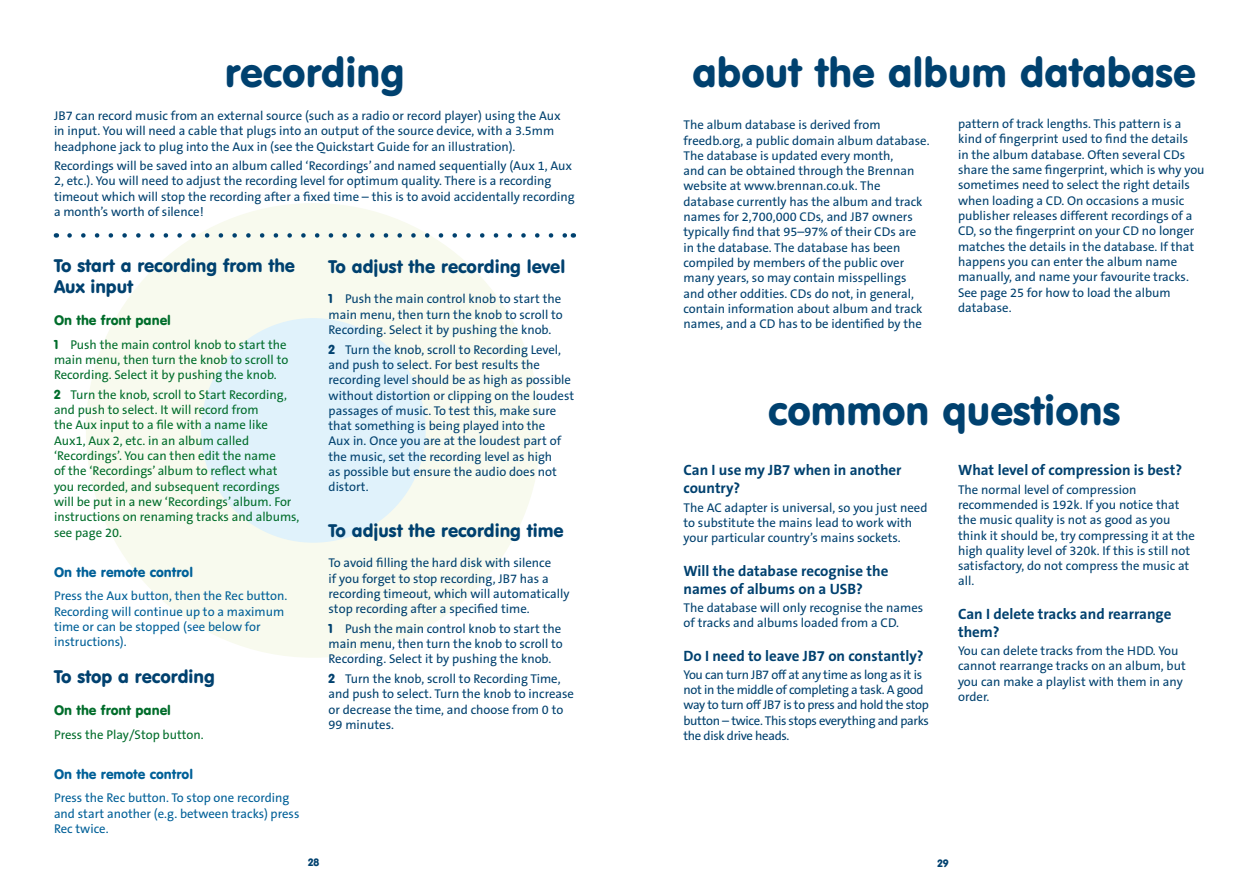
<style>
.page{position:relative;width:1259px;height:893px;background:#fff}
.page>*{position:absolute;margin:0;border:0;box-sizing:border-box;transform-origin:0 0}
.t1{font:40.5px "VAG Rounded BT";color:#00416f}
.t2{font:18px/21.6px "VAG Rounded BT";color:#00416f}
.t3{font:700 15px/18px "The Sans B7";color:#00416f}
.t4{font:13.5px "VAG Rounded BT";color:#006098}
.t5{font:13.5px "VAG Rounded BT";color:#006d2b}
.t6{font:12.75px/15.3px "The Sans B5 Plain";color:#00416f}
.t7{font:12.75px/15.3px "The Sans B5 Plain";color:#006d2b}
.t8{font:12.75px/15.3px "The Sans B5 Plain";color:#006098}
.t9{font:12.75px/15.3px "The Sans B5 Plain";letter-spacing:-.025em;color:#00416f}
.t10{font:10.5px "VAG Rounded BT";color:#00416f}
.s1{font-family:"VAG Rounded BT"}
</style>
<div class="page">
<svg style="left:143px;top:261px;width:340px;height:339px;fill:#e0f2fb"></svg>
<div style="left:86px;top:203px;width:455px;height:455px;border:115px solid #f8faee;border-radius:50%"></div>
<svg style="left:69px;top:233px;width:497px;height:5px"></svg>
<h1 class="t1" style="left:225px;top:47px;width:181px">recording</h1>
<p class="t6" style="left:54px;top:109px;width:508px">JB7 can record music from an external source (such as a radio or record player) using the Aux in input. You will need a cable that plugs into an output of the source device, with a 3.5mm headphone jack to plug into the Aux in (see the Quickstart Guide for an illustration).</p>
<p class="t6" style="left:54px;top:159px;width:522px">Recordings will be saved into an album called ‘Recordings’ and named sequentially (Aux 1, Aux 2, etc.). You will need to adjust the recording level for optimum quality. There is a recording timeout which will stop the recording after a fixed time – this is to avoid accidentally recording a month’s worth of silence!</p>
<h2 class="t2" style="left:54px;top:254px;width:242px">To start a recording from the<br>Aux input</h2>
<p class="t5" style="left:54px;top:311px;width:118px">On the front panel</p>
<p class="t7" style="left:54px;top:337px;width:236px"><span class="s1">1</span> Push the main control knob to start the main menu, then turn the knob to scroll to<br>Recording. Select it by pushing the knob.</p>
<p class="t7" style="left:54px;top:387px;width:247px"><span class="s1">2</span> Turn the knob, scroll to Start Recording, and push to select. It will record from<br>the Aux input to a file with a name like Aux1, Aux 2, etc. in an album called ‘Recordings’. You can then edit the name<br>of the ‘Recordings’ album to reflect what you recorded, and subsequent recordings will be put in a new ‘Recordings’ album. For instructions on renaming tracks and albums, see page 20.</p>
<p class="t4" style="left:54px;top:563px;width:141px">On the remote control</p>
<p class="t8" style="left:54px;top:589px;width:235px">Press the Aux button, then the Rec button.<br>Recording will continue up to a maximum time or can be stopped (see below for instructions).</p>
<h2 class="t2" style="left:54px;top:666px;width:162px">To stop a recording</h2>
<p class="t5" style="left:54px;top:701px;width:118px">On the front panel</p>
<p class="t7" style="left:54px;top:727px;width:151px">Press the Play/Stop button.</p>
<p class="t4" style="left:54px;top:765px;width:141px">On the remote control</p>
<p class="t8" style="left:54px;top:791px;width:247px">Press the Rec button. To stop one recording and start another (e.g. between tracks) press<br>Rec twice.</p>
<h2 class="t2" style="left:328px;top:255px;width:238px">To adjust the recording level</h2>
<p class="t6" style="left:328px;top:292px;width:236px"><span class="s1">1</span> Push the main control knob to start the main menu, then turn the knob to scroll to<br>Recording. Select it by pushing the knob.</p>
<p class="t6" style="left:328px;top:342px;width:247px"><span class="s1">2</span> Turn the knob, scroll to Recording Level, and push to select. For best results the recording level should be as high as possible without distortion or clipping on the loudest passages of music. To test this, make sure that something is being played into the<br>Aux in. Once you are at the loudest part of the music, set the recording level as high<br>as possible but ensure the audio does not distort.</p>
<h2 class="t2" style="left:328px;top:519px;width:237px">To adjust the recording time</h2>
<p class="t6" style="left:328px;top:556px;width:242px">To avoid filling the hard disk with silence<br>if you forget to stop recording, JB7 has a recording timeout, which will automatically stop recording after a specified time.</p>
<p class="t6" style="left:328px;top:621px;width:236px"><span class="s1">1</span> Push the main control knob to start the main menu, then turn the knob to scroll to<br>Recording. Select it by pushing the knob.</p>
<p class="t6" style="left:328px;top:671px;width:247px"><span class="s1">2</span> Turn the knob, scroll to Recording Time, and push to select. Turn the knob to increase or decrease the time, and choose from 0 to 99 minutes.</p>
<h1 class="t1" style="left:692px;top:47px;width:505px">about the album database</h1>
<p class="t6" style="left:683px;top:118px;width:248px">The album database is derived from freedb.org, a public domain album database.<br>The database is updated every month,<br>and can be obtained through the Brennan website at www.brennan.co.uk. The database currently has the album and track names for 2,700,000 CDs, and JB7 owners typically find that 95–97% of their CDs are in the database. The database has been compiled by members of the public over many years, so may contain misspellings and other oddities. CDs do not, in general, contain information about album and track names, and a CD has to be identified by the</p>
<p class="t6" style="left:958px;top:117px;width:248px">pattern of track lengths. This pattern is a kind of fingerprint used to find the details<br>in the album database. Often several CDs share the same fingerprint, which is why you sometimes need to select the right details when loading a CD. On occasions a music publisher releases different recordings of a CD, so the fingerprint on your CD no longer matches the details in the database. If that happens you can enter the album name manually, and name your favourite tracks.<br>See page 25 for how to load the album database.</p>
<h1 class="t1" style="left:768px;top:385px;width:354px">common questions</h1>
<p class="t3" style="left:683px;top:462px;width:220px">Can I use my JB7 when in another country?</p>
<p class="t6" style="left:683px;top:500px;width:245px">The AC adapter is universal, so you just need to substitute the mains lead to work with your particular country’s mains sockets.</p>
<p class="t3" style="left:683px;top:562px;width:206px">Will the database recognise the names of albums on a USB?</p>
<p class="t6" style="left:683px;top:600px;width:241px">The database will only recognise the names of tracks and albums loaded from a CD.</p>
<p class="t3" style="left:683px;top:647px;width:242px">Do I need to leave JB7 on constantly?</p>
<p class="t9" style="left:683px;top:667px;width:247px">You can turn JB7 off at any time as long as it is not in the middle of completing a task. A good way to turn off JB7 is to press and hold the stop button – twice. This stops everything and parks the disk drive heads.</p>
<p class="t3" style="left:958px;top:462px;width:226px">What level of compression is best?</p>
<p class="t6" style="left:958px;top:482px;width:238px">The normal level of compression recommended is 192k. If you notice that the music quality is not as good as you think it should be, try compressing it at the high quality level of 320k. If this is still not satisfactory, do not compress the music at all.</p>
<p class="t3" style="left:958px;top:605px;width:215px">Can I delete tracks and rearrange them?</p>
<p class="t6" style="left:958px;top:644px;width:229px">You can delete tracks from the HDD. You cannot rearrange tracks on an album, but you can make a playlist with them in any order.</p>
<p class="t10" style="left:308px;top:856px;width:13px">28</p>
<p class="t10" style="left:937px;top:856px;width:13px">29</p>
</div>
